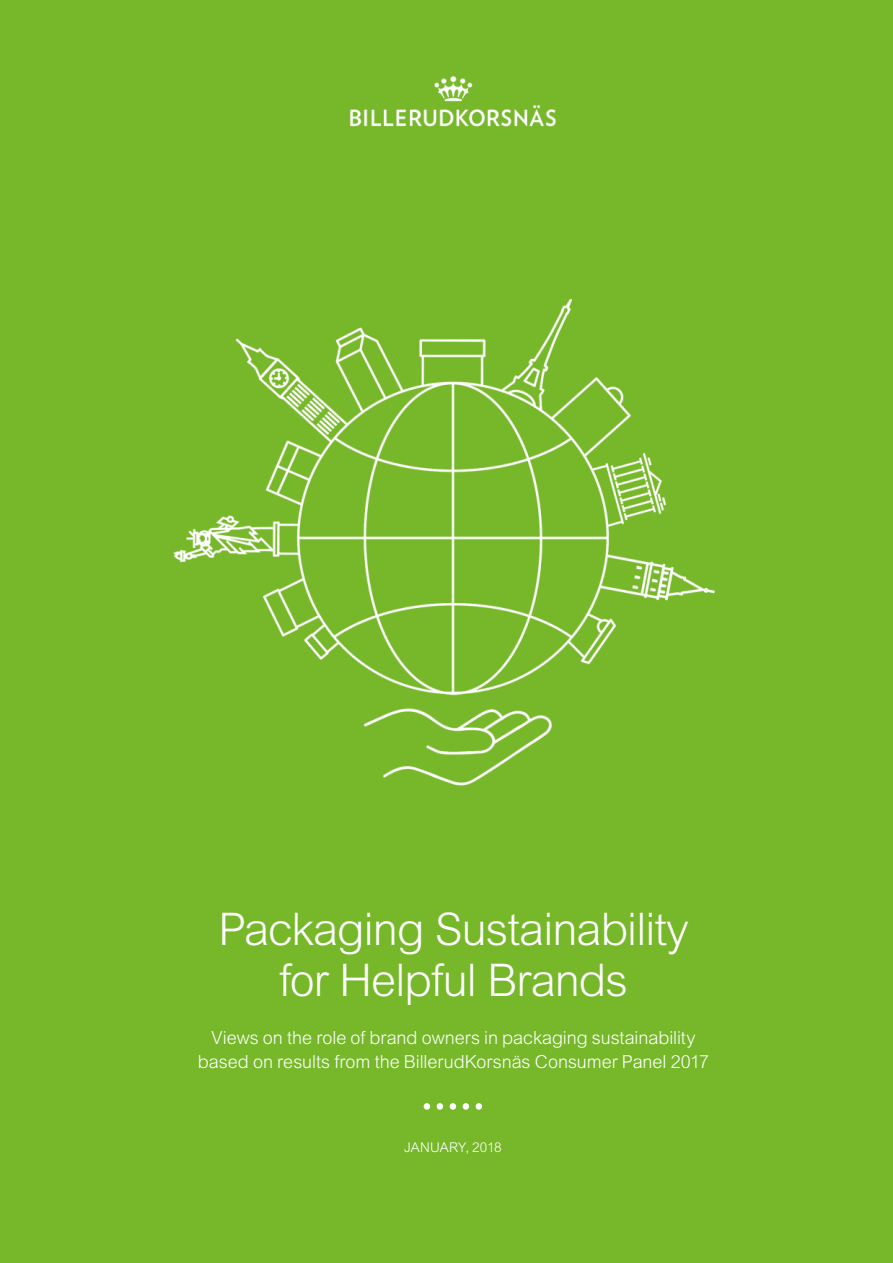
<style>
.page{position:relative;width:893px;height:1263px;background:#76b82a}
.page>*{position:absolute;margin:0;border:0;box-sizing:border-box;transform-origin:0 0}
.t1{font:300 45px/51px "Arial";letter-spacing:-.02em;color:#fff;text-align:center}
.t2{font:300 18px/24px "Arial";color:#fff;text-align:center}
.t3{font:300 13.5px "Arial";color:#fff}
</style>
<div class="page">
<img style="left:350px;top:76px;width:206px;height:51px">
<div style="left:424px;top:1103px;width:6px;height:7px;background:#fff;border-radius:50%"></div>
<div style="left:437px;top:1103px;width:6px;height:7px;background:#fff;border-radius:50%"></div>
<div style="left:450px;top:1103px;width:6px;height:7px;background:#fff;border-radius:50%"></div>
<div style="left:463px;top:1103px;width:6px;height:7px;background:#fff;border-radius:50%"></div>
<div style="left:476px;top:1103px;width:6px;height:7px;background:#fff;border-radius:50%"></div>
<img style="left:173px;top:298px;width:542px;height:488px">
<h1 class="t1" style="left:218px;top:903px;width:472px">Packaging Sustainability for Helpful Brands</h1>
<p class="t2" style="left:198px;top:1025px;width:513px">Views on the role of brand owners in packaging sustainability based on results from the BillerudKorsnäs Consumer Panel 2017</p>
<p class="t3" style="left:404px;top:1140px;width:99px">JANUARY, 2018</p>
</div>
